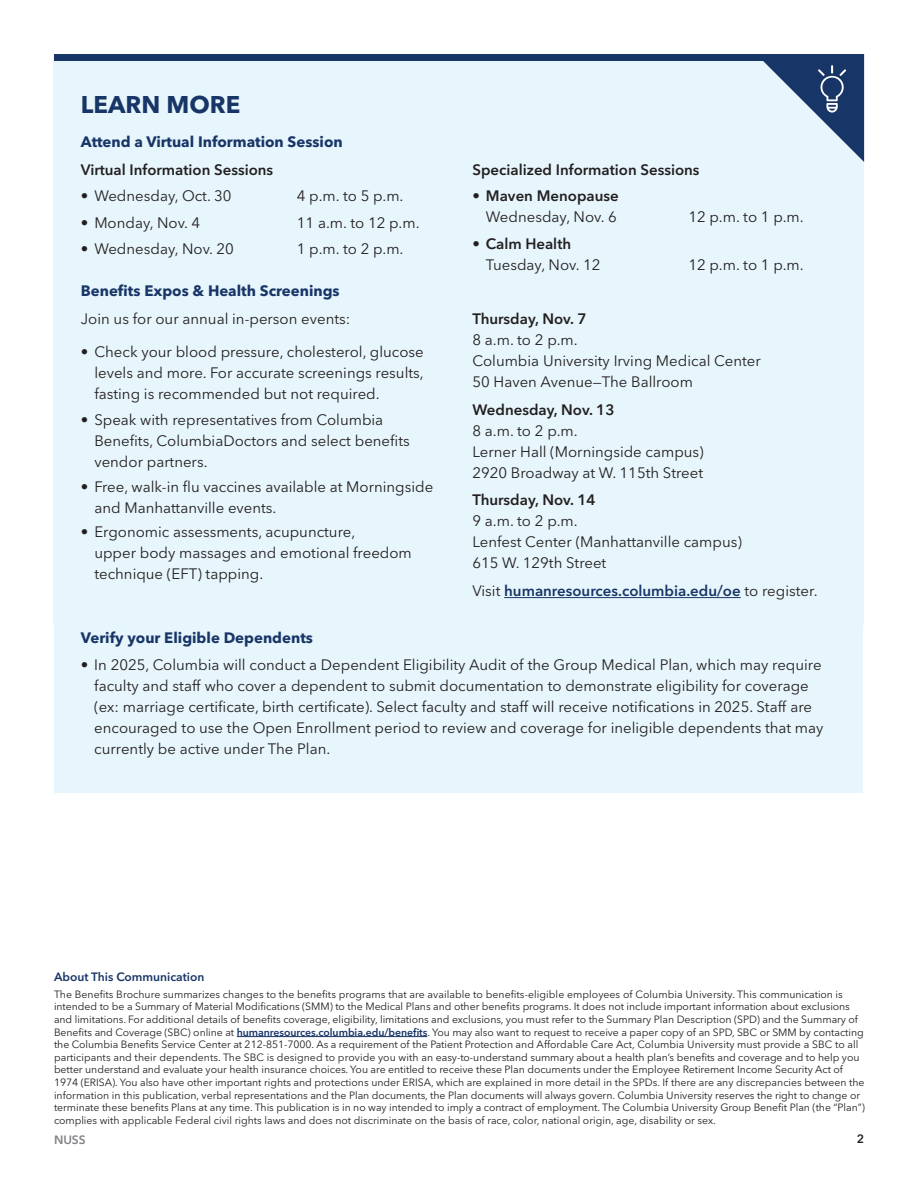
<style>
.page{position:relative;width:918px;height:1188px;background:#fff}
.page>*{position:absolute;margin:0;border:0;box-sizing:border-box;transform-origin:0 0}
.t1{font:700 24px "Avenir Next LT Pro";color:#183567}
.t2{font:15px/21px "Avenir Next LT Pro";color:#231f20}
.t3{font:600 15px "Avenir Next LT Pro";color:#231f20}
.t4{font:700 15px "Avenir Next LT Pro";color:#183567}
.t5{font:600 15px "Avenir Next LT Pro";color:#183567}
.t6{font:600 12px "Avenir Next LT Pro";color:#183567}
.t7{font:600 12px "Avenir Next LT Pro";color:#808285}
.t8{font:600 12px "Avenir Next LT Pro";color:#231f20}
.t9{font:10.5px/12.6px "Avenir Next LT Pro";letter-spacing:-.005em;color:#231f20}
.s1{font-weight:400;color:#231f20}
.s2{font-weight:600;color:#183567}
</style>
<div class="page">
<div style="left:55px;top:573px;width:808px;height:220px;background:#e7f6fc"></div>
<hr style="left:237px;top:1036px;width:190px;height:1px;background:#183567">
<div style="left:54px;top:54px;width:810px;height:570px;background:#e7f6fc"></div>
<hr style="left:504px;top:597px;width:237px;height:1px;background:#183567">
<div style="left:54px;top:54px;width:810px;height:7px;background:#183567"></div>
<svg style="left:763px;top:61px;width:101px;height:101px"></svg>
<h1 class="t1" style="left:81px;top:90px;width:161px">LEARN MORE</h1>
<h2 class="t4" style="left:81px;top:133px;width:263px">Attend a Virtual Information Session</h2>
<h2 class="t3" style="left:81px;top:161px;width:194px">Virtual Information Sessions</h2>
<h2 class="t2" style="left:81px;top:186px;width:152px">• Wednesday, Oct. 30</h2>
<h2 class="t2" style="left:297px;top:186px;width:108px">4 p.m. to 5 p.m.</h2>
<h2 class="t2" style="left:81px;top:212px;width:121px">• Monday, Nov. 4</h2>
<h2 class="t2" style="left:297px;top:212px;width:124px">11 a.m. to 12 p.m.</h2>
<h2 class="t2" style="left:81px;top:238px;width:154px">• Wednesday, Nov. 20</h2>
<h2 class="t2" style="left:297px;top:238px;width:108px">1 p.m. to 2 p.m.</h2>
<h2 class="t4" style="left:81px;top:282px;width:260px">Benefits Expos &amp; Health Screenings</h2>
<h2 class="t2" style="left:81px;top:308px;width:271px">Join us for our annual in-person events:</h2>
<h2 class="t2" style="left:94px;top:341px;width:331px;text-align:justify;text-indent:-14px">• Check your blood pressure, cholesterol, glucose levels and more. For accurate screenings results, fasting is recommended but not required.</h2>
<h2 class="t2" style="left:94px;top:410px;width:317px;text-indent:-14px">• Speak with representatives from Columbia<br>Benefits, ColumbiaDoctors and select benefits vendor partners.</h2>
<h2 class="t2" style="left:94px;top:476px;width:340px;text-indent:-14px">• Free, walk-in flu vaccines available at Morningside and Manhattanville events.</h2>
<h2 class="t2" style="left:94px;top:521px;width:319px;text-indent:-14px">• Ergonomic assessments, acupuncture,<br>upper body massages and emotional freedom technique (EFT) tapping.</h2>
<h2 class="t3" style="left:472px;top:161px;width:229px">Specialized Information Sessions</h2>
<h2 class="t3" style="left:472px;top:187px;width:148px">• Maven Menopause</h2>
<h2 class="t2" style="left:486px;top:207px;width:132px">Wednesday, Nov. 6</h2>
<h2 class="t2" style="left:688px;top:207px;width:117px">12 p.m. to 1 p.m.</h2>
<h2 class="t3" style="left:472px;top:234px;width:100px">• Calm Health</h2>
<h2 class="t2" style="left:486px;top:254px;width:116px">Tuesday, Nov. 12</h2>
<h2 class="t2" style="left:688px;top:254px;width:117px">12 p.m. to 1 p.m.</h2>
<h2 class="t3" style="left:472px;top:309px;width:116px">Thursday, Nov. 7</h2>
<h2 class="t2" style="left:472px;top:329px;width:290px">8 a.m. to 2 p.m.<br>Columbia University Irving Medical Center<br>50 Haven Avenue—The Ballroom</h2>
<h2 class="t3" style="left:472px;top:400px;width:144px">Wednesday, Nov. 13</h2>
<h2 class="t2" style="left:472px;top:420px;width:233px">8 a.m. to 2 p.m.<br>Lerner Hall (Morningside campus)<br>2920 Broadway at W. 115th Street</h2>
<h2 class="t3" style="left:472px;top:491px;width:125px">Thursday, Nov. 14</h2>
<h2 class="t2" style="left:472px;top:511px;width:271px">9 a.m. to 2 p.m.<br>Lenfest Center (Manhattanville campus)<br>615 W. 129th Street</h2>
<h2 class="t5" style="left:472px;top:582px;width:347px"><span class="s1">Visit</span> humanresources.columbia.edu/oe <span class="s1">to register.</span></h2>
<h2 class="t4" style="left:81px;top:628px;width:234px">Verify your Eligible Dependents</h2>
<p class="t2" style="left:94px;top:655px;width:731px;text-indent:-14px">• In 2025, Columbia will conduct a Dependent Eligibility Audit of the Group Medical Plan, which may require faculty and staff who cover a dependent to submit documentation to demonstrate eligibility for coverage (ex: marriage certificate, birth certificate). Select faculty and staff will receive notifications in 2025. Staff are encouraged to use the Open Enrollment period to review and coverage for ineligible dependents that may currently be active under The Plan.</p>
<p class="t6" style="left:54px;top:969px;width:152px">About This Communication</p>
<p class="t9" style="left:54px;top:988px;width:812px">The Benefits Brochure summarizes changes to the benefits programs that are available to benefits-eligible employees of Columbia University. This communication is intended to be a Summary of Material Modifications (SMM) to the Medical Plans and other benefits programs. It does not include important information about exclusions and limitations. For additional details of benefits coverage, eligibility, limitations and exclusions, you must refer to the Summary Plan Description (SPD) and the Summary of Benefits and Coverage (SBC) online at <span class="s2">humanresources.columbia.edu/benefits</span>. You may also want to request to receive a paper copy of an SPD, SBC or SMM by contacting the Columbia Benefits Service Center at 212-851-7000. As a requirement of the Patient Protection and Affordable Care Act, Columbia University must provide a SBC to all participants and their dependents. The SBC is designed to provide you with an easy-to-understand summary about a health plan’s benefits and coverage and to help you better understand and evaluate your health insurance choices. You are entitled to receive these Plan documents under the Employee Retirement Income Security Act of 1974 (ERISA). You also have other important rights and protections under ERISA, which are explained in more detail in the SPDs. If there are any discrepancies between the information in this publication, verbal representations and the Plan documents, the Plan documents will always govern. Columbia University reserves the right to change or terminate these benefits Plans at any time. This publication is in no way intended to imply a contract of employment. The Columbia University Group Benefit Plan (the “Plan”) complies with applicable Federal civil rights laws and does not discriminate on the basis of race, color, national origin, age, disability or sex.</p>
<p class="t7" style="left:54px;top:1133px;width:33px">NUSS</p>
<p class="t8" style="left:857px;top:1132px;width:9px">2</p>
</div>
